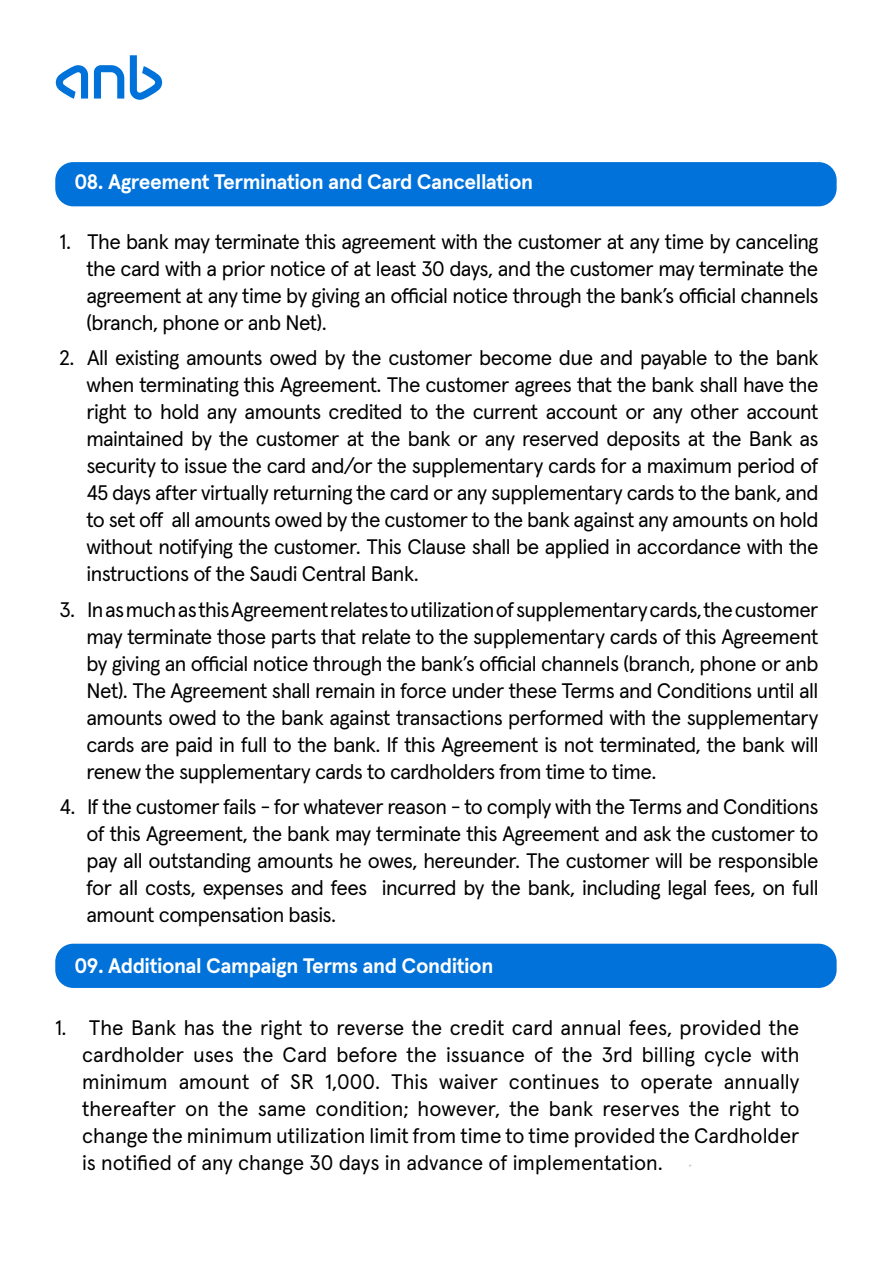
<style>
.page{position:relative;width:893px;height:1263px;background:#fff}
.page>*{position:absolute;margin:0;border:0;box-sizing:border-box;transform-origin:0 0}
.t1{font:21px/27px "Apercu Arabic Pro";letter-spacing:-.025em;color:#000;text-align:justify}
.t2{font:21px/27px "anb Apercu";color:#000;text-align:justify}
.t3{font:700 21px "anb Apercu";letter-spacing:-.02em;color:#fff}
</style>
<div class="page">
<svg style="left:94px;top:65px;width:30px;height:34px"></svg>
<svg style="left:56px;top:65px;width:32px;height:34px"></svg>
<svg style="left:130px;top:55px;width:32px;height:45px"></svg>
<div style="left:55px;top:944px;width:782px;height:44px;background:#0072da;border-radius:18px"></div>
<div style="left:55px;top:162px;width:782px;height:44px;background:#0072da;border-radius:18px"></div>
<p class="t3" style="left:74px;top:169px;width:460px">08. Agreement Termination and Card Cancellation</p>
<p class="t1" style="left:87px;top:228px;width:734px;text-indent:-27px">1. The bank may terminate this agreement with the customer at any time by canceling the card with a prior notice of at least 30 days, and the customer may terminate the agreement at any time by giving an official notice through the bank’s official channels (branch, phone or anb Net).</p>
<p class="t1" style="left:87px;top:345px;width:734px;text-indent:-27px">2. All existing amounts owed by the customer become due and payable to the bank when terminating this Agreement. The customer agrees that the bank shall have the right to hold any amounts credited to the current account or any other account maintained by the customer at the bank or any reserved deposits at the Bank as security to issue the card and/or the supplementary cards for a maximum period of 45 days after virtually returning the card or any supplementary cards to the bank, and to set off all amounts owed by the customer to the bank against any amounts on hold without notifying the customer. This Clause shall be applied in accordance with the instructions of the Saudi Central Bank.</p>
<p class="t1" style="left:87px;top:596px;width:734px;text-indent:-27px">3. In as much as this Agreement relates to utilization of supplementary cards, the customer may terminate those parts that relate to the supplementary cards of this Agreement by giving an official notice through the bank’s official channels (branch, phone or anb Net). The Agreement shall remain in force under these Terms and Conditions until all amounts owed to the bank against transactions performed with the supplementary cards are paid in full to the bank. If this Agreement is not terminated, the bank will renew the supplementary cards to cardholders from time to time.</p>
<p class="t1" style="left:87px;top:794px;width:734px;text-indent:-27px">4. If the customer fails - for whatever reason - to comply with the Terms and Conditions of this Agreement, the bank may terminate this Agreement and ask the customer to pay all outstanding amounts he owes, hereunder. The customer will be responsible for all costs, expenses and fees incurred by the bank, including legal fees, on full amount compensation basis.</p>
<p class="t3" style="left:74px;top:953px;width:420px">09. Additional Campaign Terms and Condition</p>
<p class="t2" style="left:82px;top:1017px;width:719px;text-indent:-27px">1. The Bank has the right to reverse the credit card annual fees, provided the cardholder uses the Card before the issuance of the 3rd billing cycle with minimum amount of SR 1,000. This waiver continues to operate annually thereafter on the same condition; however, the bank reserves the right to change the minimum utilization limit from time to time provided the Cardholder is notified of any change 30 days in advance of implementation.</p>
</div>
